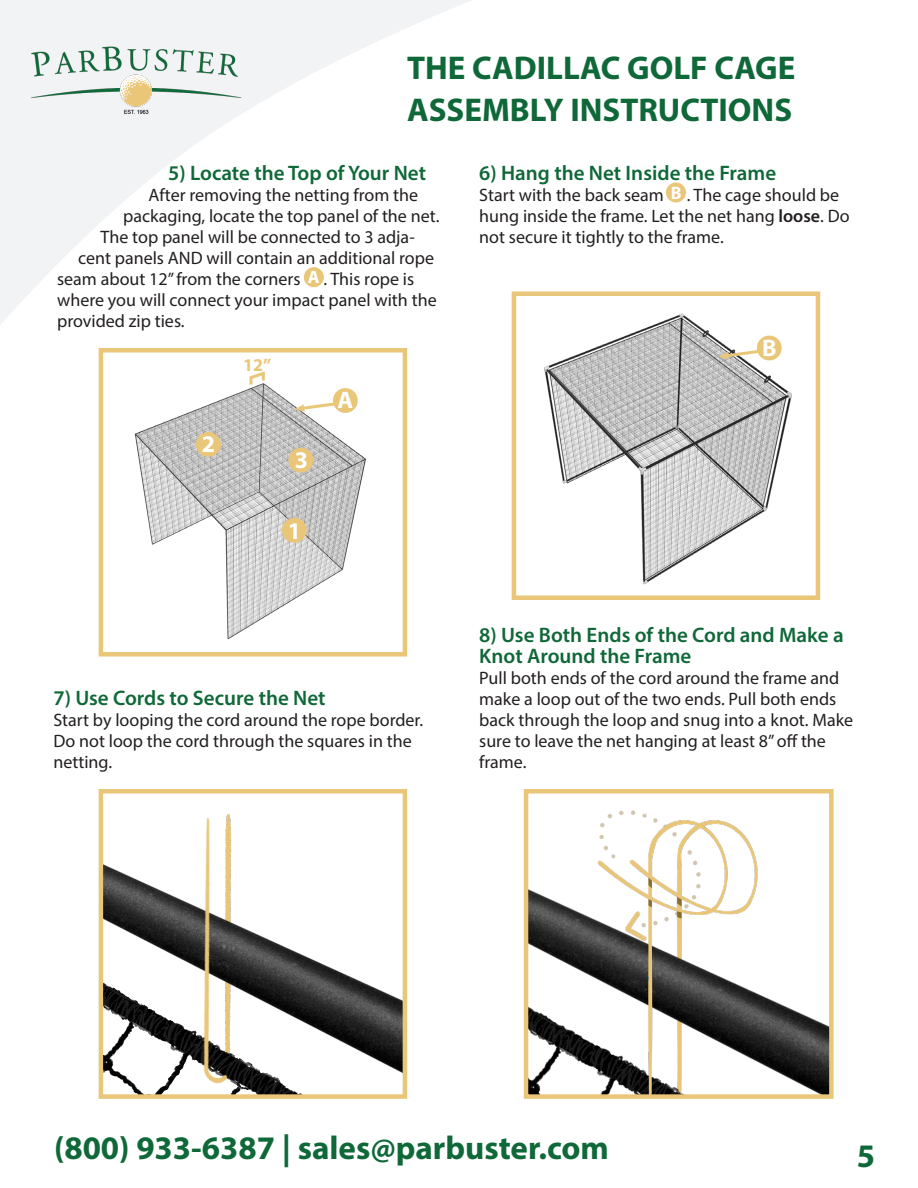
<style>
.page{position:relative;width:918px;height:1188px;background:#fff}
.page>*{position:absolute;margin:0;border:0;box-sizing:border-box;transform-origin:0 0}
.t1{font:700 33px "Myriad Pro";color:#0f6838}
.t2{font:700 24px "Myriad Pro";color:#fff}
.t3{font:600 21px/21px "Myriad Pro";color:#0f6838}
.t4{font:18px/21px "Myriad Pro";color:#231f20}
.t5{font:700 18px "Myriad Pro";color:#e9c678}
.t6{font:700 18px "Myriad Pro";color:#fff}
.s1{font-weight:600}
</style>
<div class="page">
<svg style="left:0;top:0;width:512px;height:397px"></svg>
<img style="left:21px;top:39px;width:236px;height:84px">
<img style="left:104px;top:375px;width:298px;height:265px">
<div style="left:99px;top:348px;width:308px;height:309px;border:4px solid #e9c678"></div>
<div style="left:282px;top:518px;width:25px;height:25px;background:#e9c678;border-radius:50%"></div>
<div style="left:196px;top:432px;width:25px;height:25px;background:#e9c678;border-radius:50%"></div>
<div style="left:289px;top:448px;width:24px;height:24px;background:#e9c678;border-radius:50%"></div>
<div style="left:333px;top:388px;width:25px;height:25px;background:#e9c678;border-radius:50%"></div>
<svg style="left:248px;top:369px;width:18px;height:19px"></svg>
<svg style="left:294px;top:401px;width:44px;height:11px"></svg>
<img style="left:544px;top:313px;width:248px;height:272px">
<div style="left:512px;top:291px;width:308px;height:309px;border:4px solid #e9c678"></div>
<div style="left:304px;top:267px;width:20px;height:20px;background:#e9c678;border-radius:50%"></div>
<div style="left:666px;top:182px;width:20px;height:20px;background:#e9c678;border-radius:50%"></div>
<div style="left:757px;top:336px;width:25px;height:24px;background:#e9c678;border-radius:50%"></div>
<svg style="left:718px;top:348px;width:44px;height:11px"></svg>
<img style="left:104px;top:814px;width:298px;height:280px">
<div style="left:99px;top:789px;width:308px;height:310px;border:4px solid #e9c678"></div>
<img style="left:529px;top:810px;width:300px;height:284px">
<div style="left:524px;top:789px;width:310px;height:310px;border:4px solid #e9c678"></div>
<p class="t1" style="left:407px;top:46px;width:390px">THE CADILLAC GOLF CAGE</p>
<p class="t1" style="left:407px;top:88px;width:387px">ASSEMBLY INSTRUCTIONS</p>
<p class="t3" style="left:168px;top:162px;width:260px">5) Locate the Top of Your Net</p>
<p class="t4" style="left:123px;top:184px;width:318px;text-align:center">After removing the netting from the packaging, locate the top panel of the net.</p>
<p class="t4" style="left:101px;top:226px;width:316px">The top panel will be connected to 3 adja-</p>
<p class="t4" style="left:78px;top:247px;width:357px">cent panels AND will contain an additional rope</p>
<p class="t4" style="left:57px;top:268px;width:245px">seam about 12” from the corners</p>
<p class="t6" style="left:308px;top:265px;width:13px">A</p>
<p class="t4" style="left:57px;top:268px;width:381px;text-indent:266px">. This rope is where you will connect your impact panel with the provided zip ties.</p>
<p class="t2" style="left:202px;top:428px;width:15px">2</p>
<p class="t5" style="left:243px;top:353px;width:30px">12”</p>
<p class="t2" style="left:295px;top:444px;width:15px">3</p>
<p class="t2" style="left:288px;top:515px;width:15px">1</p>
<p class="t2" style="left:338px;top:384px;width:17px">A</p>
<p class="t3" style="left:53px;top:687px;width:274px">7) Use Cords to Secure the Net</p>
<p class="t4" style="left:53px;top:709px;width:371px">Start by looping the cord around the rope border.<br>Do not loop the cord through the squares in the netting.</p>
<p class="t3" style="left:479px;top:162px;width:298px">6) Hang the Net Inside the Frame</p>
<p class="t4" style="left:479px;top:184px;width:186px">Start with the back seam</p>
<p class="t6" style="left:671px;top:181px;width:12px">B</p>
<p class="t4" style="left:479px;top:184px;width:372px;text-indent:208px">. The cage should be hung inside the frame. Let the net hang <span class="s1">loose</span>. Do not secure it tightly to the frame.</p>
<p class="t2" style="left:762px;top:332px;width:16px">B</p>
<p class="t3" style="left:479px;top:624px;width:366px">8) Use Both Ends of the Cord and Make a<br>Knot Around the Frame</p>
<p class="t4" style="left:479px;top:667px;width:375px">Pull both ends of the cord around the frame and make a loop out of the two ends. Pull both ends back through the loop and snug into a knot. Make sure to leave the net hanging at least 8” off the frame.</p>
<p class="t1" style="left:54px;top:1126px;width:556px">(800) 933-6387 | sales@parbuster.com</p>
<p class="t1" style="left:857px;top:1134px;width:20px">5</p>
</div>
